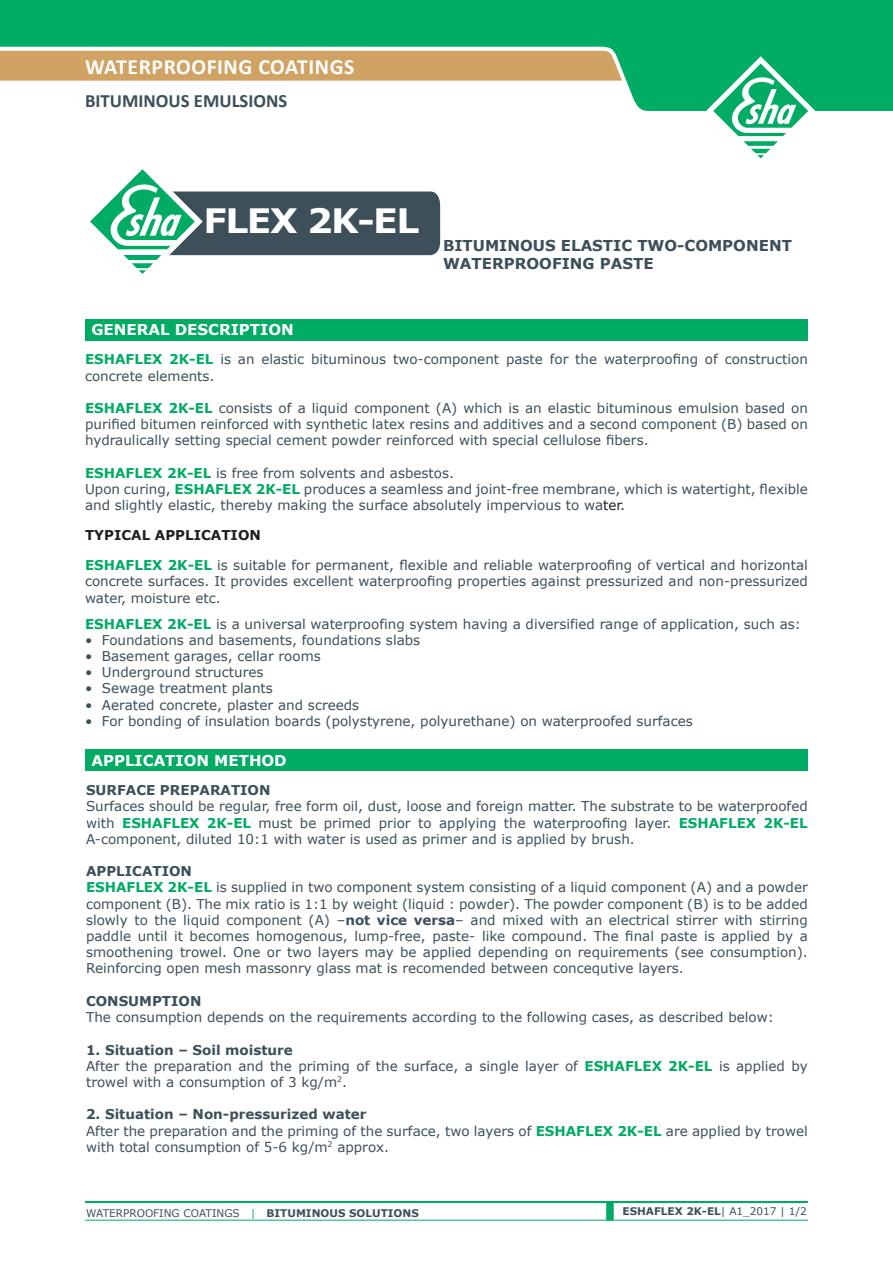
<style>
.page{position:relative;width:893px;height:1263px;background:#fff}
.page>*{position:absolute;margin:0;border:0;box-sizing:border-box;transform-origin:0 0}
.t1{font:700 33.6px "Verdana";letter-spacing:-.04em;color:#fff;scale:1.07 1}
.t2{font:700 21.75px "Calibri";letter-spacing:.025em;color:#fff}
.t3{font:700 18.75px "Calibri";color:#3d4f59}
.t4{font:700 15px/18px "Verdana";color:#3d4f59}
.t5{font:700 15px "Verdana";color:#fff}
.Bullet_insideTxt{font:13.5px/16.2px "Verdana";color:#3d4f59}
.t6{font:700 13.5px "Verdana";color:#3d4f59}
.t7{font:700 13.5px "Verdana";color:#231f20}
.t8{font:10.5px "Verdana";color:#3d4f59}
.t9{font:700 10.5px "Verdana";color:#3d4f59}
.s1{font-weight:700;color:#00ab63}
.s2{color:#231f20}
.s3{font-weight:700}
.s4{color:#00ab63}
.s5{font-weight:400}
</style>
<div class="page">
<svg style="left:0;top:0;width:893px;height:111px;fill:#00ab63"></svg>
<svg style="left:706px;top:56px;width:109px;height:103px"></svg>
<hr style="left:85px;top:1220px;width:723px;height:1px;background:#00ab63">
<hr style="left:85px;top:1201px;width:723px;height:2px;background:#00ab63">
<div style="left:606px;top:1202px;width:8px;height:18px;background:#00ab63"></div>
<div style="left:0;top:51px;width:622px;height:30px;background:#d0a364"></div>
<div style="left:85px;top:320px;width:723px;height:21px;background:#00ab63"></div>
<svg style="left:90px;top:169px;width:351px;height:105px"></svg>
<div style="left:85px;top:750px;width:723px;height:21px;background:#00ab63"></div>
<p class="t2" style="left:85px;top:53px;width:271px">WATERPROOFING COATINGS</p>
<p class="t3" style="left:85px;top:88px;width:204px">BITUMINOUS EMULSIONS</p>
<p class="t1" style="left:203px;top:196px;width:203px">FLEX 2K-EL</p>
<p class="t5" style="left:91px;top:319px;width:204px">GENERAL DESCRIPTION</p>
<p class="t4" style="left:443px;top:236px;width:350px">BITUMINOUS ELASTIC TWO-COMPONENT<br>WATERPROOFING PASTE</p>
<p class="Bullet_insideTxt" style="left:85px;top:351px;width:724px"><span class="s1">ESHAFLEX 2K-EL</span> is an elastic bituminous two-component paste for the waterproofing of construction concrete elements.</p>
<p class="Bullet_insideTxt" style="left:85px;top:400px;width:724px;text-align:justify"><span class="s1">ESHAFLEX 2K-EL</span> consists of a liquid component (A) which is an elastic bituminous emulsion based on purified bitumen reinforced with synthetic latex resins and additives and a second component (B) based on hydraulically setting special cement powder reinforced with special cellulose fibers.</p>
<p class="Bullet_insideTxt" style="left:85px;top:465px;width:371px"><span class="s1">ESHAFLEX 2K-EL</span> is free from solvents and asbestos.</p>
<p class="Bullet_insideTxt" style="left:85px;top:481px;width:724px">Upon curing, <span class="s1">ESHAFLEX 2K-EL</span> produces a seamless and joint-free membrane, which is watertight, flexible and slightly elastic, thereby making the surface absolutely impervious to wa<span class="s2">ter.</span></p>
<p class="t7" style="left:85px;top:526px;width:177px">TYPICAL APPLICATION</p>
<p class="Bullet_insideTxt" style="left:85px;top:557px;width:724px;text-align:justify"><span class="s1">ESHAFLEX 2K-EL</span> is suitable for permanent, flexible and reliable waterproofing of vertical and horizontal concrete surfaces. It provides excellent waterproofing properties against pressurized and non-pressurized water, moisture etc.</p>
<p class="Bullet_insideTxt" style="left:85px;top:615px;width:717px"><span class="s1">ESHAFLEX 2K-EL</span> is a universal waterproofing system having a diversified range of application, such as:</p>
<p class="Bullet_insideTxt" style="left:85px;top:632px;width:337px">• Foundations and basements, foundations slabs</p>
<p class="Bullet_insideTxt" style="left:85px;top:648px;width:237px">• Basement garages, cellar rooms</p>
<p class="Bullet_insideTxt" style="left:85px;top:664px;width:180px">• Underground structures</p>
<p class="Bullet_insideTxt" style="left:85px;top:680px;width:189px">• Sewage treatment plants</p>
<p class="Bullet_insideTxt" style="left:85px;top:696px;width:276px">• Aerated concrete, plaster and screeds</p>
<p class="Bullet_insideTxt" style="left:85px;top:713px;width:609px">• For bonding of insulation boards (polystyrene, polyurethane) on waterproofed surfaces</p>
<p class="t5" style="left:91px;top:749px;width:197px">APPLICATION METHOD</p>
<p class="t6" style="left:86px;top:781px;width:186px">SURFACE PREPARATION</p>
<p class="Bullet_insideTxt" style="left:86px;top:798px;width:723px;text-align:justify">Surfaces should be regular, free form oil, dust, loose and foreign matter. The substrate to be waterproofed with <span class="s1">ESHAFLEX 2K-EL</span> must be primed prior to applying the waterproofing layer. <span class="s1">ESHAFLEX 2K-EL </span>A-component, diluted 10:1 with water is used as primer and is applied by brush.</p>
<p class="t6" style="left:86px;top:862px;width:107px">APPLICATION</p>
<p class="Bullet_insideTxt" style="left:86px;top:879px;width:723px;text-align:justify"><span class="s1">ESHAFLEX 2K-EL</span> is supplied in two component system consisting of a liquid component (A) and a powder component (B). The mix ratio is 1:1 by weight (liquid : powder). The powder component (B) is to be added slowly to the liquid component (A) –<span class="s3">not vice versa</span>– and mixed with an electrical stirrer with stirring paddle until it becomes homogenous, lump-free, paste- like compound. The final paste is applied by a smoothening trowel. One or two layers may be applied depending on requirements (see consumption).<br>Reinforcing open mesh massonry glass mat is recomended between concequtive layers.</p>
<p class="t6" style="left:86px;top:991px;width:117px">CONSUMPTION</p>
<p class="Bullet_insideTxt" style="left:86px;top:1009px;width:689px">The consumption depends on the requirements according to the following cases, as described below:</p>
<p class="t6" style="left:86px;top:1040px;width:208px">1. Situation – Soil moisture</p>
<p class="Bullet_insideTxt" style="left:86px;top:1057px;width:723px">After the preparation and the priming of the surface, a single layer of <span class="s1">ESHAFLEX 2K-EL</span> is applied by trowel with a consumption of 3 kg/m<sup>2</sup>.</p>
<p class="t6" style="left:86px;top:1105px;width:282px">2. Situation – Non-pressurized water</p>
<p class="Bullet_insideTxt" style="left:86px;top:1122px;width:723px">After the preparation and the priming of the surface, two layers of <span class="s1">ESHAFLEX 2K-EL</span> are applied by trowel with total consumption of 5-6 kg/m<sup>2</sup> approx.</p>
<p class="t8" style="left:86px;top:1206px;width:334px">WATERPROOFING COATINGS <span class="s4">|</span> <span class="s3">BITUMINOUS SOLUTIONS</span></p>
<p class="t9" style="left:622px;top:1204px;width:186px">ESHAFLEX 2K-EL<span class="s5">| A1_2017 | 1/2</span></p>
</div>
